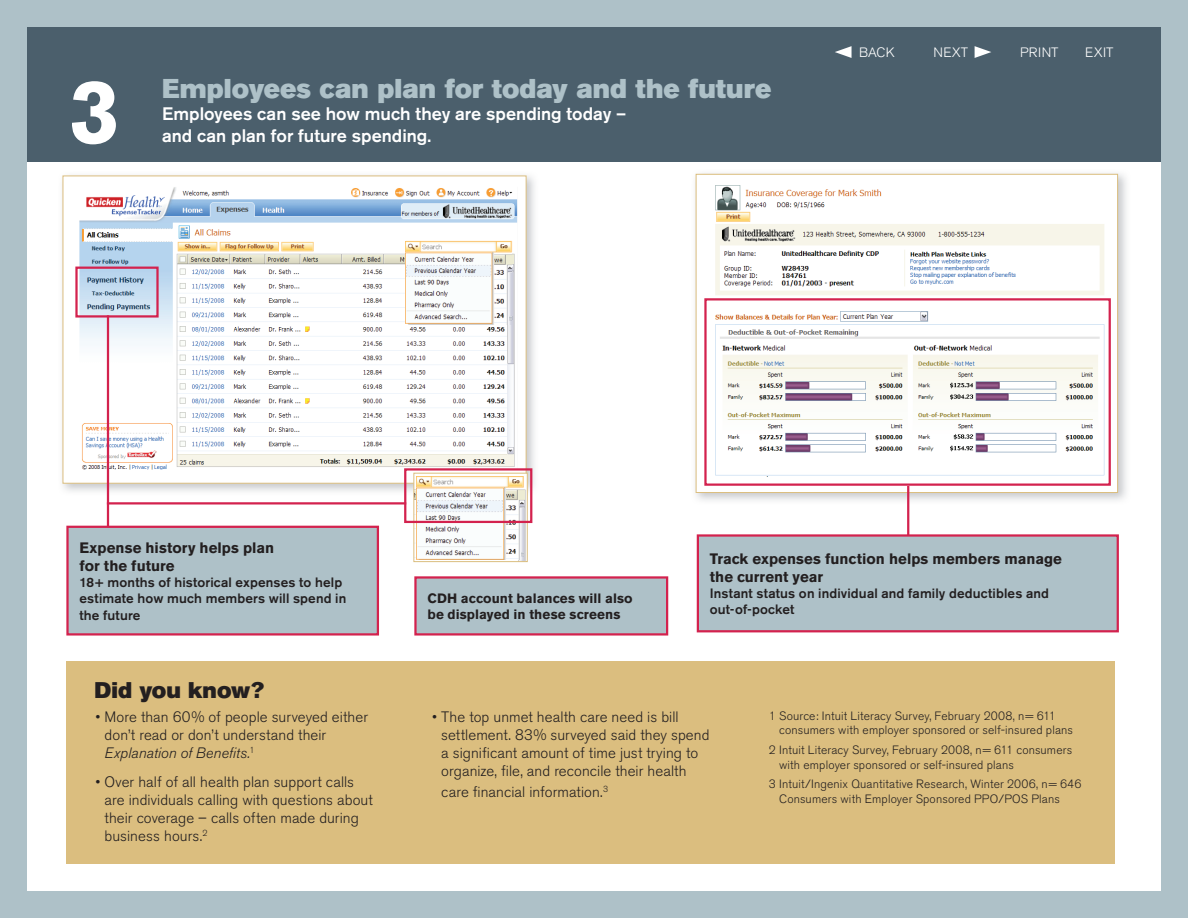
<style>
.page{position:relative;width:1188px;height:918px;background:#aec1c8}
.page>*{position:absolute;margin:0;border:0;box-sizing:border-box;transform-origin:0 0}
.t1{font:700 90px "Akzidenz Grotesk BE";color:#fff}
.t2{font:27px "Akzidenz Grotesk Std Super";color:#aec1c8}
.t3{font:22.5px "Akzidenz Grotesk BE Super";color:#231f20}
.t4{font:500 18px "Akzidenz Grotesk BE";color:#fff}
.t5{font:300 15px/18px "Akzidenz Grotesk BE";letter-spacing:.005em;color:#231f20}
.t6{font:700 15px/18px "Akzidenz Grotesk BE";letter-spacing:.005em;color:#231f20}
.t7{font:italic 300 15px "Akzidenz Grotesk Std";letter-spacing:.005em;color:#231f20}
.t8{font:500 13.5px/16.2px "Akzidenz Grotesk BE";letter-spacing:.01em;color:#231f20}
.t9{font:700 13.5px/16.2px "Akzidenz Grotesk BE";letter-spacing:.01em;color:#231f20}
.t10{font:300 13.5px "Akzidenz Grotesk Std";letter-spacing:.02em;color:#fff}
.t11{font:300 12px/14.4px "Akzidenz Grotesk BE";letter-spacing:.015em;color:#231f20}
</style>
<div class="page">
<div style="left:27px;top:27px;width:1134px;height:864px;background:#fff"></div>
<div style="left:27px;top:27px;width:1134px;height:135px;background:#4b5f6c"></div>
<img style="left:695px;top:173px;width:432px;height:332px">
<div style="left:696px;top:174px;width:422px;height:319px;background:#fff;border:1px solid #dbbe7f"></div>
<img style="left:62px;top:175px;width:473px;height:321px">
<div style="left:63px;top:176px;width:463px;height:308px;background:#fff"></div>
<div style="left:415px;top:577px;width:252px;height:57px;background:#aec1c8"></div>
<div style="left:414px;top:576px;width:254px;height:60px;border:2px solid #d3224e"></div>
<div style="left:66px;top:662px;width:1049px;height:202px;background:#dbbe7f"></div>
<hr style="left:107px;top:502px;width:299px;height:3px;background:#d3224e">
<img style="left:715px;top:185px;width:390px;height:291px">
<div style="left:704px;top:298px;width:407px;height:188px;border:2px solid #d3224e"></div>
<img style="left:79px;top:187px;width:438px;height:283px">
<img style="left:405px;top:241px;width:107px;height:84px">
<div style="left:75px;top:267px;width:84px;height:51px;border:2px solid #d3224e"></div>
<hr style="left:107px;top:315px;width:2px;height:222px;background:#d3224e">
<hr style="left:907px;top:486px;width:2px;height:53px;background:#d3224e">
<img style="left:416px;top:475px;width:110px;height:85px">
<img style="left:417px;top:477px;width:106px;height:83px">
<div style="left:414px;top:473px;width:114px;height:89px;border:1px solid #dbbe7f"></div>
<div style="left:404px;top:468px;width:128px;height:55px;border:2px solid #d3224e"></div>
<div style="left:68px;top:527px;width:310px;height:107px;background:#aec1c8"></div>
<div style="left:66px;top:526px;width:313px;height:110px;border:2px solid #d3224e"></div>
<div style="left:698px;top:536px;width:420px;height:95px;background:#aec1c8"></div>
<div style="left:697px;top:534px;width:422px;height:98px;border:2px solid #d3224e"></div>
<svg style="left:835px;top:46px;width:17px;height:12px"></svg>
<svg style="left:975px;top:46px;width:16px;height:12px"></svg>
<h1 class="t1" style="left:69px;top:60px;width:52px">3</h1>
<h2 class="t2" style="left:162px;top:73px;width:611px">Employees can plan for today and the future</h2>
<p class="t4" style="left:162px;top:103px;width:466px">Employees can see how much they are spending today –</p>
<p class="t4" style="left:162px;top:124px;width:271px">and can plan for future spending.</p>
<p class="t10" style="left:859px;top:45px;width:37px">BACK</p>
<p class="t10" style="left:933px;top:45px;width:36px">NEXT</p>
<p class="t10" style="left:1020px;top:45px;width:40px">PRINT</p>
<p class="t10" style="left:1085px;top:45px;width:30px">EXIT</p>
<p class="t6" style="left:79px;top:539px;width:196px">Expense history helps plan for the future</p>
<p class="t8" style="left:79px;top:574px;width:268px">18+ months of historical expenses to help estimate how much members will spend in the future</p>
<h3 class="t3" style="left:94px;top:677px;width:171px">Did you know?</h3>
<p class="t5" style="left:105px;top:708px;width:265px;text-indent:-9px">• More than 60% of people surveyed either don’t read or don’t understand their</p>
<p class="t7" style="left:105px;top:745px;width:152px">Explanation of Benefits.<sup>1</sup></p>
<p class="t5" style="left:105px;top:773px;width:270px;text-indent:-9px">• Over half of all health plan support calls are individuals calling with questions about their coverage – calls often made during business hours.<sup>2</sup></p>
<p class="t9" style="left:427px;top:590px;width:207px">CDH account balances will also be displayed in these screens</p>
<p class="t6" style="left:710px;top:550px;width:354px">Track expenses function helps members manage the current year</p>
<p class="t8" style="left:710px;top:585px;width:341px">Instant status on individual and family deductibles and out-of-pocket</p>
<p class="t5" style="left:441px;top:708px;width:270px;text-indent:-9px">• The top unmet health care need is bill settlement. 83% surveyed said they spend a significant amount of time just trying to organize, file, and reconcile their health</p>
<p class="t5" style="left:441px;top:783px;width:168px">care financial information.<sup>3</sup></p>
<p class="t11" style="left:779px;top:709px;width:295px;text-indent:-10px">1 Source: Intuit Literacy Survey, February 2008, n= 611 consumers with employer sponsored or self-insured plans</p>
<p class="t11" style="left:779px;top:743px;width:295px;text-indent:-10px">2 Intuit Literacy Survey, February 2008, n= 611 consumers with employer sponsored or self-insured plans</p>
<p class="t11" style="left:779px;top:777px;width:304px;text-indent:-10px">3 Intuit/Ingenix Quantitative Research, Winter 2006, n= 646<br>Consumers with Employer Sponsored PPO/POS Plans</p>
</div>
